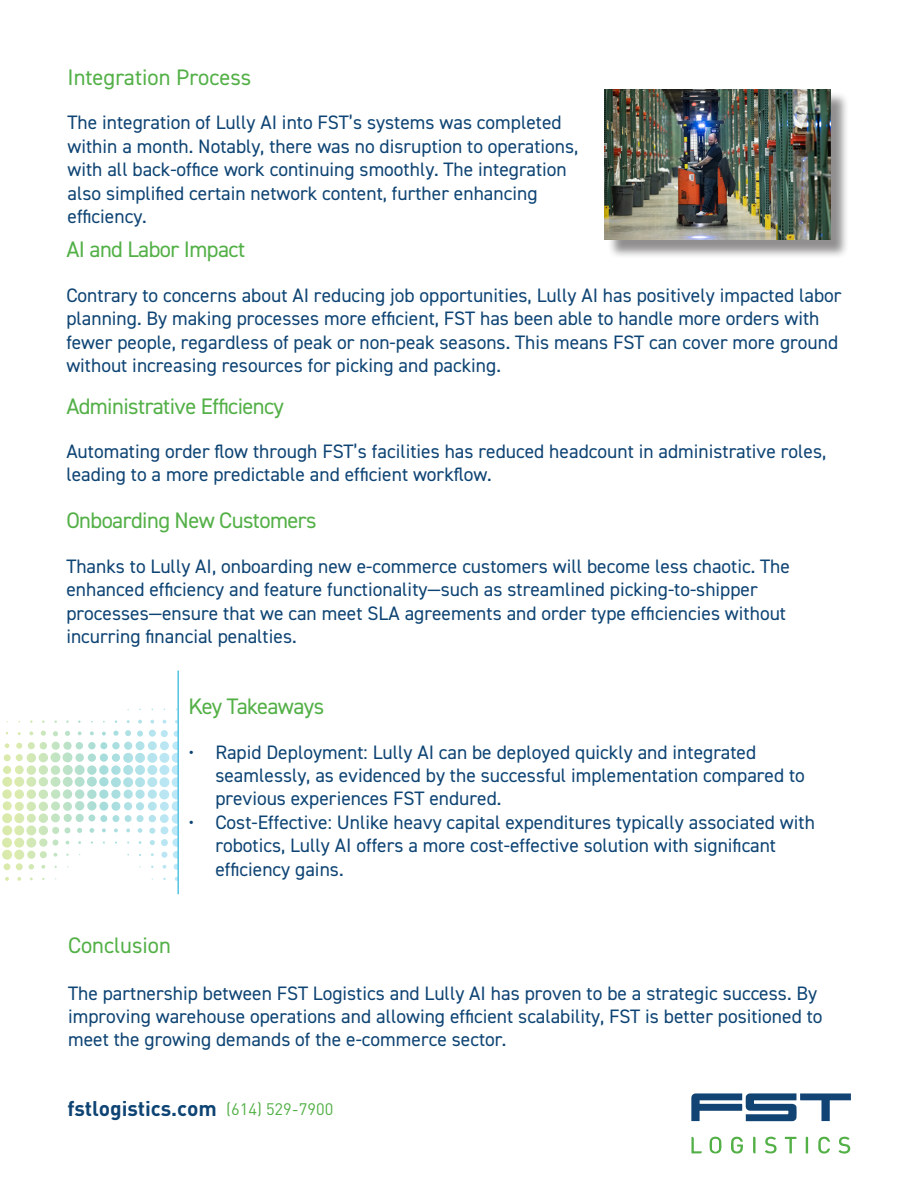
<style>
.page{position:relative;width:918px;height:1188px;background:#fff}
.page>*{position:absolute;margin:0;border:0;box-sizing:border-box;transform-origin:0 0}
.FST_Body_Copy{font:22.5px "DIN2014";letter-spacing:-.025em;color:#53b047}
.FST_Body_Copy-2{font:22.5px "DIN2014";color:#53b047}
.FST_Sidebar{font:700 21px "DIN Pro";color:#0e4474}
.FST_Body_Copy-3{font:19.5px/23.4px "DIN2014";color:#0e4474}
.FST_Sidebar-2{font:16.5px "DIN Pro";color:#53b047}
</style>
<div class="page">
<svg style="left:691px;top:1093px;width:160px;height:61px"></svg>
<div style="left:607px;top:91px;width:243px;height:168px;background:#231f20;opacity:.5"></div>
<img style="left:605px;top:89px;width:226px;height:151px">
<hr style="left:177px;top:671px;width:2px;height:223px;background:#55c4e1">
<svg style="left:6px;top:708px;width:171px;height:16px"></svg>
<p class="FST_Body_Copy-2" style="left:68px;top:63px;width:185px">Integration Process</p>
<p class="FST_Body_Copy-3" style="left:68px;top:111px;width:512px">The integration of Lully AI into FST’s systems was completed within a month. Notably, there was no disruption to operations, with all back-office work continuing smoothly. The integration also simplified certain network content, further enhancing efficiency.</p>
<p class="FST_Body_Copy" style="left:66px;top:236px;width:180px">AI and Labor Impact</p>
<p class="FST_Body_Copy-3" style="left:66px;top:283px;width:777px">Contrary to concerns about AI reducing job opportunities, Lully AI has positively impacted labor planning. By making processes more efficient, FST has been able to handle more orders with fewer people, regardless of peak or non-peak seasons. This means FST can cover more ground without increasing resources for picking and packing.</p>
<p class="FST_Body_Copy" style="left:66px;top:392px;width:219px">Administrative Efficiency</p>
<p class="FST_Body_Copy-3" style="left:66px;top:439px;width:762px">Automating order flow through FST’s facilities has reduced headcount in administrative roles, leading to a more predictable and efficient workflow.</p>
<p class="FST_Body_Copy" style="left:66px;top:507px;width:252px">Onboarding New Customers</p>
<p class="FST_Body_Copy-3" style="left:66px;top:554px;width:725px">Thanks to Lully AI, onboarding new e-commerce customers will become less chaotic. The enhanced efficiency and feature functionality—such as streamlined picking-to-shipper processes—ensure that we can meet SLA agreements and order type efficiencies without incurring financial penalties.</p>
<p class="FST_Body_Copy" style="left:188px;top:692px;width:137px">Key Takeaways</p>
<p class="FST_Body_Copy-3" style="left:215px;top:740px;width:591px;text-indent:-27px">• Rapid Deployment: Lully AI can be deployed quickly and integrated seamlessly, as evidenced by the successful implementation compared to previous experiences FST endured.</p>
<p class="FST_Body_Copy-3" style="left:215px;top:810px;width:601px;text-indent:-27px">• Cost-Effective: Unlike heavy capital expenditures typically associated with robotics, Lully AI offers a more cost-effective solution with significant efficiency gains.</p>
<p class="FST_Body_Copy-2" style="left:68px;top:931px;width:104px">Conclusion</p>
<p class="FST_Body_Copy-3" style="left:68px;top:981px;width:756px">The partnership between FST Logistics and Lully AI has proven to be a strategic success. By improving warehouse operations and allowing efficient scalability, FST is better positioned to meet the growing demands of the e-commerce sector.</p>
<p class="FST_Sidebar" style="left:68px;top:1091px;width:151px">fstlogistics.com</p>
<p class="FST_Sidebar-2" style="left:226px;top:1097px;width:109px">(614) 529-7900</p>
</div>
